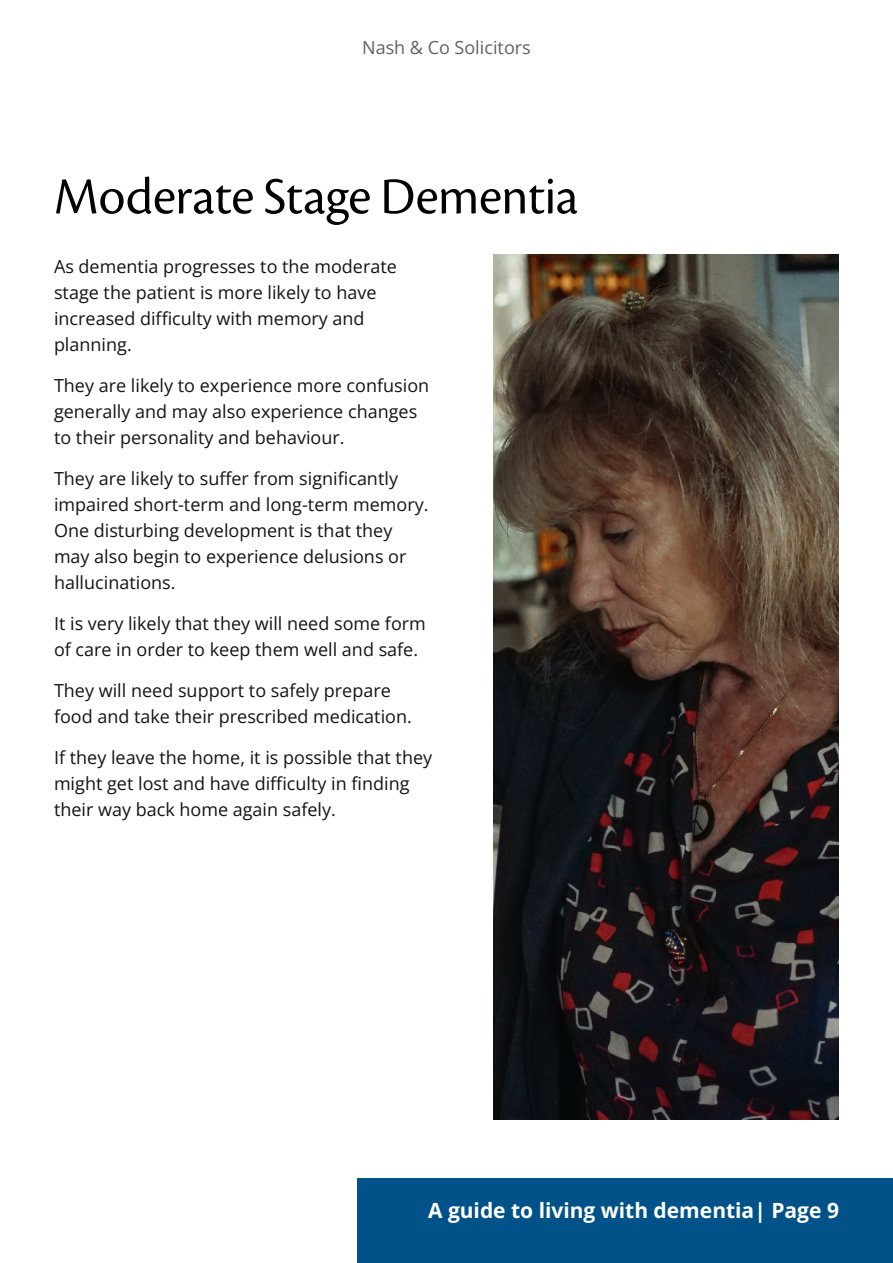
<style>
.page{position:relative;width:893px;height:1263px;background:#fff}
.page>*{position:absolute;margin:0;border:0;box-sizing:border-box;transform-origin:0 0}
.t1{font:54px "Cronos Pro Disp";letter-spacing:-.005em;color:#000}
.t2{font:700 21px "Open Sans";color:#fff}
.t3{font:18px/26px "Open Sans";color:#141414}
.t4{font:18px "Open Sans";color:#616161}
</style>
<div class="page">
<div style="left:357px;top:1178px;width:536px;height:85px;background:#005289"></div>
<img style="left:494px;top:254px;width:345px;height:866px">
<p class="t4" style="left:362px;top:35px;width:170px">Nash &amp; Co Solicitors</p>
<h1 class="t1" style="left:54px;top:171px;width:526px">Moderate Stage Dementia</h1>
<p class="t3" style="left:54px;top:253px;width:344px">As dementia progresses to the moderate stage the patient is more likely to have increased difficulty with memory and planning.</p>
<p class="t3" style="left:54px;top:372px;width:377px">They are likely to experience more confusion generally and may also experience changes to their personality and behaviour.</p>
<p class="t3" style="left:54px;top:465px;width:376px">They are likely to suffer from significantly impaired short-term and long-term memory.<br>One disturbing development is that they may also begin to experience delusions or hallucinations.</p>
<p class="t3" style="left:54px;top:610px;width:373px">It is very likely that they will need some form of care in order to keep them well and safe.</p>
<p class="t3" style="left:54px;top:677px;width:359px">They will need support to safely prepare food and take their prescribed medication.</p>
<p class="t3" style="left:54px;top:744px;width:380px">If they leave the home, it is possible that they might get lost and have difficulty in finding their way back home again safely.</p>
<p class="t2" style="left:428px;top:1195px;width:412px">A guide to living with dementia| Page 9</p>
</div>
